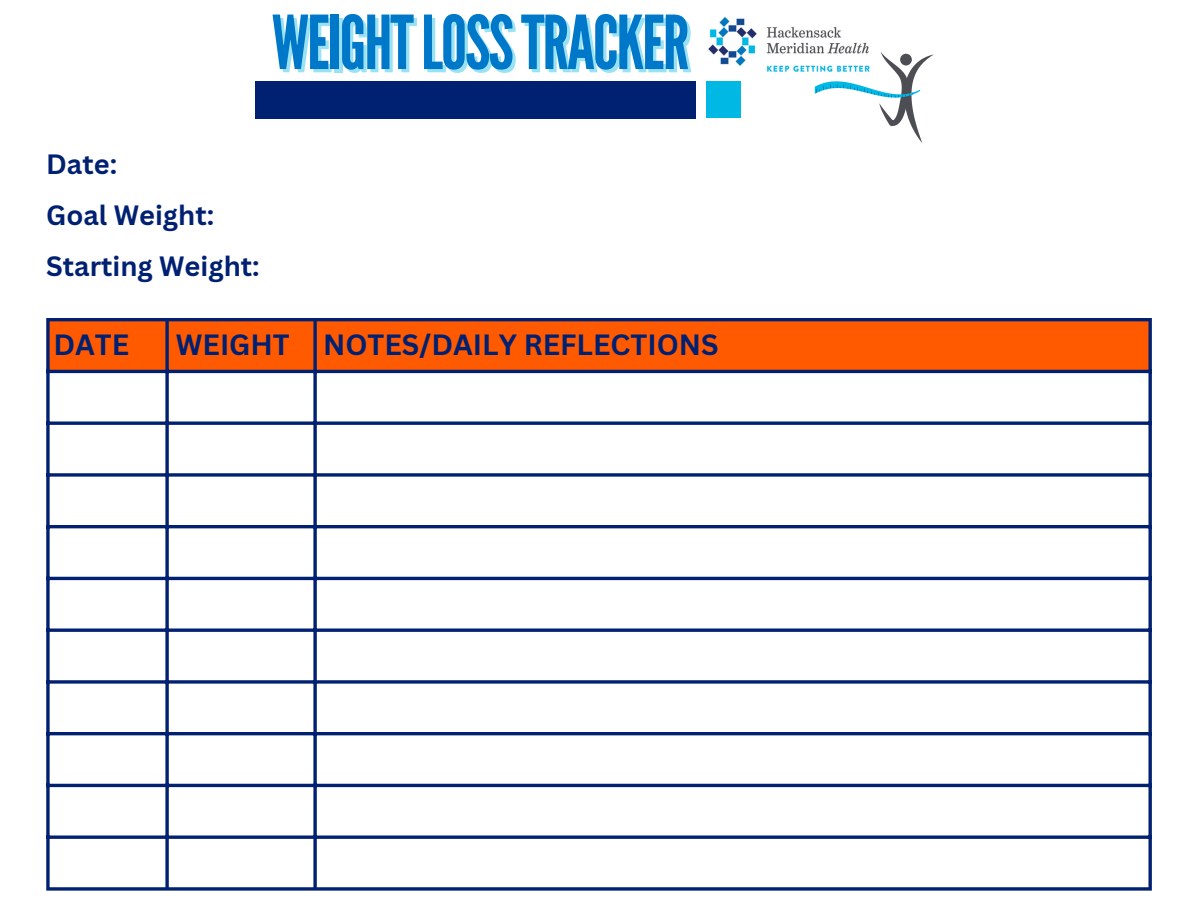
<style>
.page{position:relative;width:1188px;height:918px;background:#fff}
.page>*{position:absolute;margin:0;border:0;box-sizing:border-box;transform-origin:0 0}
.t1{font:74.1px "League Gothic";letter-spacing:-.03em;color:#0078c9}
.t2{font:700 28.5px "Canva Sans";color:#002072}
.t3{font:700 27.15px "Canva Sans";color:#002072}
</style>
<div class="page">
<div style="left:50px;top:321px;width:1098px;height:49px;background:#ff5a00"></div>
<svg style="left:50px;top:373px;width:1098px;height:415px"></svg>
<svg style="left:46px;top:321px;width:4px;height:566px;background:#274085"></svg>
<svg style="left:165px;top:321px;width:4px;height:566px;background:#273f83"></svg>
<svg style="left:313px;top:321px;width:4px;height:566px;background:#273f83"></svg>
<svg style="left:1148px;top:321px;width:4px;height:566px;background:#274084"></svg>
<hr style="left:46px;top:318px;width:1106px;height:3px;background:#002072">
<hr style="left:46px;top:370px;width:1106px;height:3px;background:#002072">
<svg style="left:46px;top:421px;width:1106px;height:4px;background:#264187"></svg>
<svg style="left:46px;top:473px;width:1106px;height:4px;background:#264187"></svg>
<hr style="left:46px;top:525px;width:1106px;height:3px;background:#002072">
<hr style="left:46px;top:577px;width:1106px;height:3px;background:#002072">
<svg style="left:46px;top:628px;width:1106px;height:4px;background:#264187"></svg>
<svg style="left:46px;top:680px;width:1106px;height:4px;background:#264187"></svg>
<hr style="left:46px;top:732px;width:1106px;height:3px;background:#002072">
<hr style="left:46px;top:784px;width:1106px;height:3px;background:#002072">
<svg style="left:46px;top:835px;width:1106px;height:4px;background:#264187"></svg>
<svg style="left:46px;top:887px;width:1106px;height:4px;background:#274287"></svg>
<div style="left:255px;top:82px;width:440px;height:37px;background:#002072"></div>
<div style="left:707px;top:82px;width:34px;height:36px;background:#00b8e4"></div>
<img style="left:708px;top:17px;width:161px;height:55px">
<svg style="left:815px;top:52px;width:119px;height:91px"></svg>
<p class="t1" style="left:272px;top:0;width:419px">WEIGHTLOSSTRACKER</p>
<p class="t3" style="left:46px;top:145px;width:72px">Date:</p>
<p class="t3" style="left:46px;top:196px;width:169px">Goal Weight:</p>
<p class="t3" style="left:46px;top:247px;width:215px">Starting Weight:</p>
<p class="t2" style="left:53px;top:325px;width:77px">DATE</p>
<p class="t2" style="left:176px;top:325px;width:115px">WEIGHT</p>
<p class="t2" style="left:323px;top:325px;width:397px">NOTES/DAILY REFLECTIONS</p>
</div>
